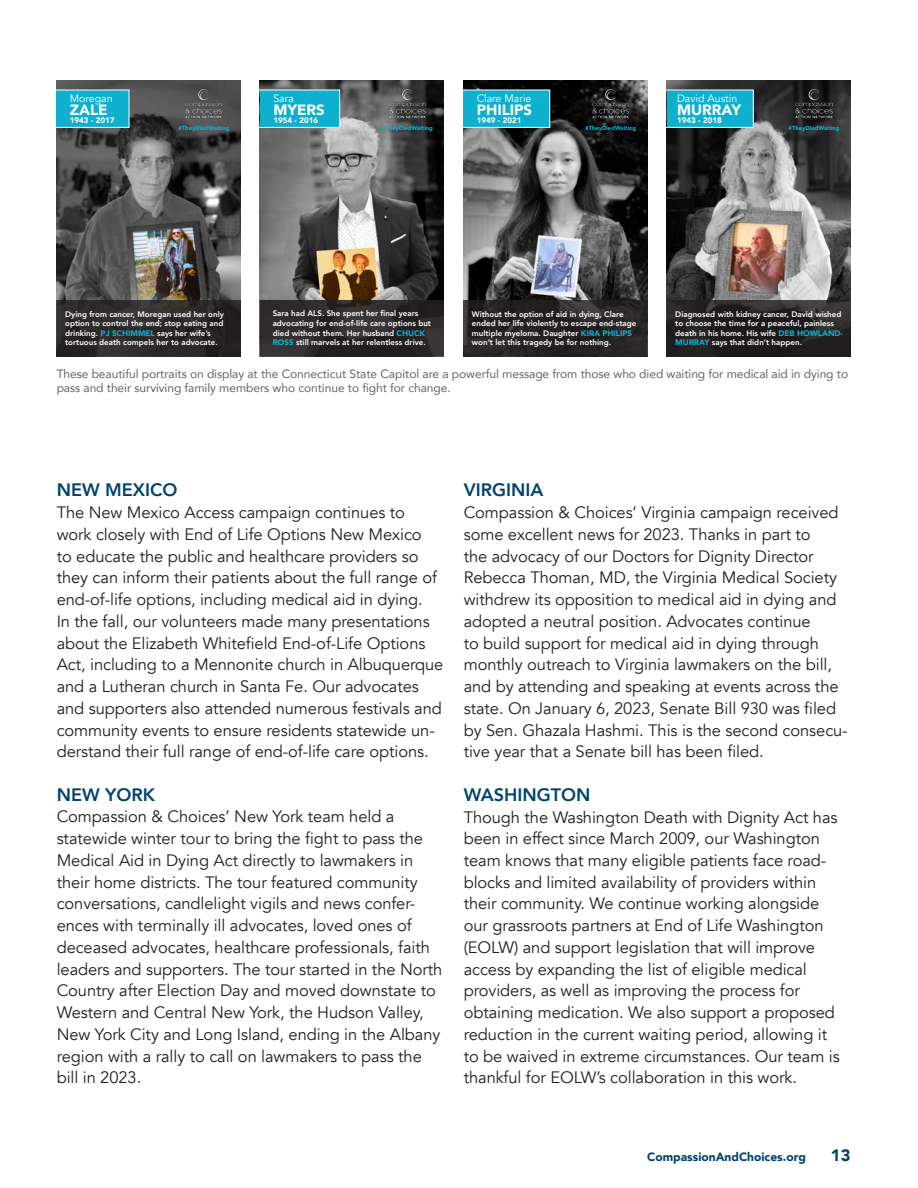
<style>
.page{position:relative;width:918px;height:1188px;background:#fff}
.page>*{position:absolute;margin:0;border:0;box-sizing:border-box;transform-origin:0 0}
.t1{font:800 18px "Avenir";color:#00446c}
.t2{font:16.5px/21.8px "Avenir";letter-spacing:-.005em;color:#231f20}
.t3{font:900 16.5px "Avenir";color:#00446c}
.t4{font:900 14.85px "Avenir";color:#fff}
.t5{font:12px/14.4px "Avenir";letter-spacing:-.005em;color:#636366}
.t6{font:900 12px "Avenir";color:#00446c}
.t7{font:10.65px "Avenir";color:#fff}
.t8{font:800 7.95px/9.6px "Avenir";color:#fff}
.t9{font:900 7.95px "Avenir";color:#fff}
.t10{font:900 5.85px "Avenir";color:#0eb0cf}
.s1{font-weight:900;color:#0eb0cf}
</style>
<div class="page">
<img style="left:57px;top:81px;width:183px;height:220px">
<svg style="left:57px;top:90px;width:72px;height:38px;background:#18b3d1"></svg>
<svg style="left:59px;top:303px;width:179px;height:51px;background:#2b2829"></svg>
<div style="left:57px;top:301px;width:183px;height:55px;border:1px solid #231f20"></div>
<img style="left:186px;top:88px;width:36px;height:31px">
<img style="left:260px;top:81px;width:184px;height:220px">
<svg style="left:260px;top:90px;width:80px;height:38px;background:#19b3d1"></svg>
<svg style="left:262px;top:303px;width:180px;height:51px;background:#2c2929"></svg>
<div style="left:260px;top:301px;width:184px;height:55px;border:1px solid #231f20"></div>
<img style="left:389px;top:88px;width:36px;height:31px">
<img style="left:463px;top:81px;width:184px;height:220px">
<svg style="left:463px;top:90px;width:87px;height:38px;background:#19b3d1"></svg>
<div style="left:463px;top:301px;width:184px;height:55px;background:#231f20"></div>
<div style="left:463px;top:301px;width:184px;height:55px;border:1px solid #231f20"></div>
<img style="left:592px;top:88px;width:37px;height:31px">
<img style="left:667px;top:81px;width:183px;height:220px">
<svg style="left:667px;top:90px;width:87px;height:38px;background:#1ab3d1"></svg>
<svg style="left:669px;top:303px;width:179px;height:51px;background:#242121"></svg>
<div style="left:667px;top:301px;width:183px;height:55px;border:1px solid #231f20"></div>
<img style="left:796px;top:88px;width:36px;height:31px">
<p class="t7" style="left:70px;top:92px;width:44px">Moregan</p>
<p class="t4" style="left:70px;top:97px;width:39px">ZALE</p>
<p class="t9" style="left:70px;top:114px;width:46px">1943 - 2017</p>
<p class="t10" style="left:179px;top:123px;width:53px">#TheyDiedWaiting</p>
<p class="t7" style="left:273px;top:92px;width:22px">Sara</p>
<p class="t4" style="left:273px;top:97px;width:53px">MYERS</p>
<p class="t9" style="left:273px;top:114px;width:46px">1954 - 2016</p>
<p class="t10" style="left:382px;top:123px;width:53px">#TheyDiedWaiting</p>
<p class="t7" style="left:477px;top:92px;width:56px">Clare Marie</p>
<p class="t4" style="left:477px;top:97px;width:57px">PHILIPS</p>
<p class="t9" style="left:477px;top:114px;width:46px">1949 - 2021</p>
<p class="t10" style="left:585px;top:123px;width:53px">#TheyDiedWaiting</p>
<p class="t7" style="left:677px;top:92px;width:62px">David Austin</p>
<p class="t4" style="left:677px;top:97px;width:65px">MURRAY</p>
<p class="t9" style="left:677px;top:114px;width:46px">1943 - 2018</p>
<p class="t10" style="left:789px;top:123px;width:53px">#TheyDiedWaiting</p>
<p class="t8" style="left:65px;top:309px;width:160px">Dying from cancer, Moregan used her only option to control the end; stop eating and drinking. <span class="s1">PJ SCHIMMEL</span> says her wife’s tortuous death compels her to advocate.</p>
<p class="t8" style="left:273px;top:309px;width:160px">Sara had ALS. She spent her final years advocating for end-of-life care options but died without them. Her husband <span class="s1">CHUCK ROSS</span> still marvels at her relentless drive.</p>
<p class="t8" style="left:472px;top:309px;width:166px">Without the option of aid in dying, Clare ended her life violently to escape end-stage multiple myeloma. Daughter <span class="s1">KIRA PHILIPS </span>won’t let this tragedy be for nothing.</p>
<p class="t8" style="left:675px;top:309px;width:169px">Diagnosed with kidney cancer, David wished to choose the time for a peaceful, painless death in his home. His wife <span class="s1">DEB HOWLAND-MURRAY</span> says that didn’t happen.</p>
<p class="t5" style="left:57px;top:366px;width:793px">These beautiful portraits on display at the Connecticut State Capitol are a powerful message from those who died waiting for medical aid in dying to pass and their surviving family members who continue to fight for change.</p>
<p class="t1" style="left:57px;top:476px;width:122px">NEW MEXICO</p>
<p class="t2" style="left:57px;top:502px;width:388px">The New Mexico Access campaign continues to work closely with End of Life Options New Mexico<br>to educate the public and healthcare providers so they can inform their patients about the full range of end-of-life options, including medical aid in dying.<br>In the fall, our volunteers made many presentations about the Elizabeth Whitefield End-of-Life Options Act, including to a Mennonite church in Albuquerque and a Lutheran church in Santa Fe. Our advocates and supporters also attended numerous festivals and community events to ensure residents statewide un&shy;derstand their full range of end-of-life care options.</p>
<p class="t1" style="left:57px;top:780px;width:100px">NEW YORK</p>
<p class="t2" style="left:57px;top:806px;width:387px">Compassion &amp; Choices’ New York team held a statewide winter tour to bring the fight to pass the Medical Aid in Dying Act directly to lawmakers in their home districts. The tour featured community conversations, candlelight vigils and news confer&shy;ences with terminally ill advocates, loved ones of deceased advocates, healthcare professionals, faith leaders and supporters. The tour started in the North Country after Election Day and moved downstate to Western and Central New York, the Hudson Valley, New York City and Long Island, ending in the Albany region with a rally to call on lawmakers to pass the bill in 2023.</p>
<p class="t1" style="left:464px;top:476px;width:81px">VIRGINIA</p>
<p class="t2" style="left:464px;top:502px;width:386px">Compassion &amp; Choices’ Virginia campaign received some excellent news for 2023. Thanks in part to<br>the advocacy of our Doctors for Dignity Director Rebecca Thoman, MD, the Virginia Medical Society withdrew its opposition to medical aid in dying and adopted a neutral position. Advocates continue<br>to build support for medical aid in dying through monthly outreach to Virginia lawmakers on the bill, and by attending and speaking at events across the state. On January 6, 2023, Senate Bill 930 was filed by Sen. Ghazala Hashmi. This is the second consecu&shy;tive year that a Senate bill has been filed.</p>
<p class="t1" style="left:464px;top:780px;width:128px">WASHINGTON</p>
<p class="t2" style="left:464px;top:806px;width:378px">Though the Washington Death with Dignity Act has been in effect since March 2009, our Washington team knows that many eligible patients face road&shy;blocks and limited availability of providers within their community. We continue working alongside our grassroots partners at End of Life Washington (EOLW) and support legislation that will improve access by expanding the list of eligible medical providers, as well as improving the process for obtaining medication. We also support a proposed reduction in the current waiting period, allowing it to be waived in extreme circumstances. Our team is thankful for EOLW’s collaboration in this work.</p>
<p class="t6" style="left:647px;top:1147px;width:160px">CompassionAndChoices.org</p>
<p class="t3" style="left:831px;top:1141px;width:21px">13</p>
</div>
